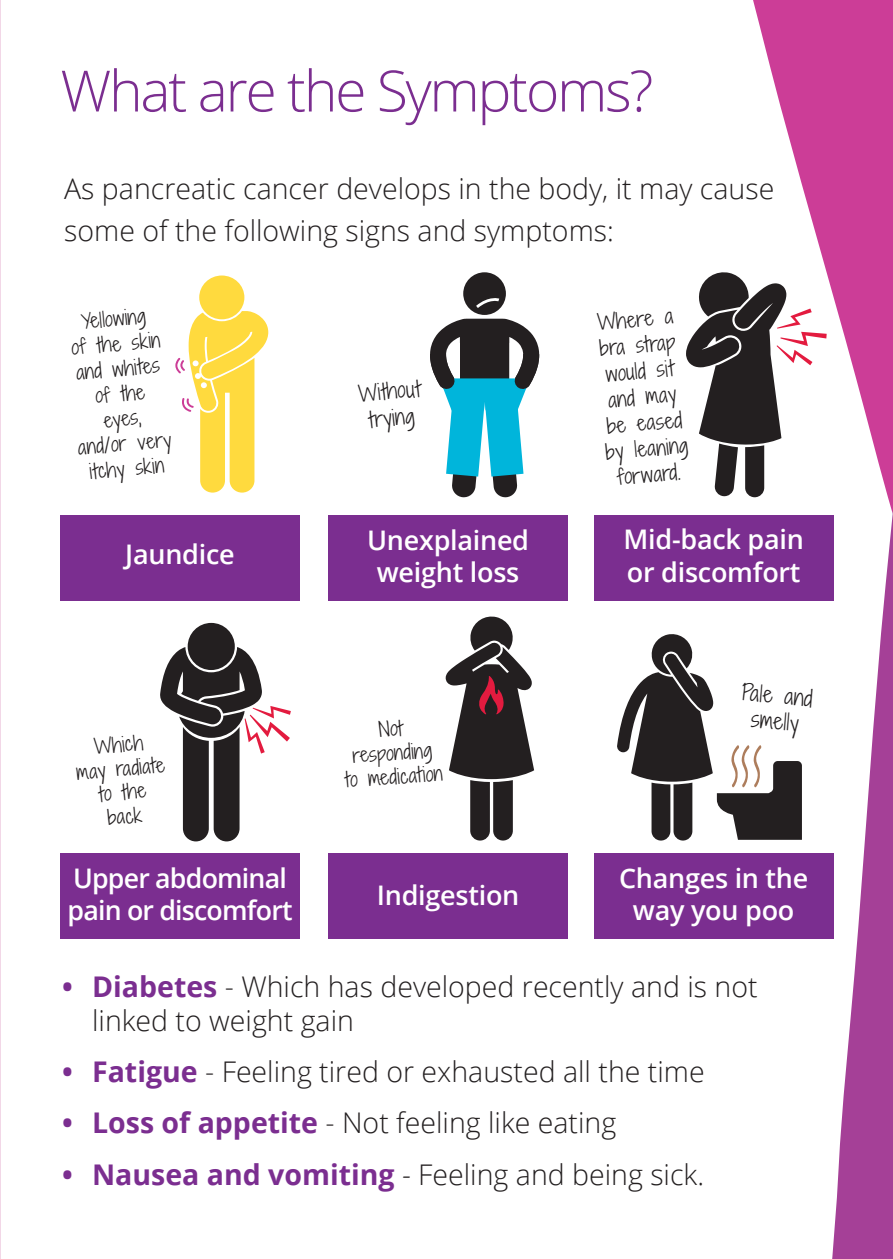
<style>
.page{position:relative;width:893px;height:1259px;background:#fff}
.page>*{position:absolute;margin:0;border:0;box-sizing:border-box;transform-origin:0 0}
.t1{font:300 57px "Open Sans";letter-spacing:-.04em;color:#7b2e90}
.t2{font:300 28.5px/42px "Open Sans";color:#231f20}
.t3{font:600 27px/32.4px "Open Sans";letter-spacing:-.01em;color:#fff;text-align:center}
.t4{font:600 27px/32.4px "Open Sans";letter-spacing:-.03em;color:#fff}
.t5{font:21.6px/25.8px "Shadows Into Light Two";color:#231f20;text-align:center}
.t6{font:21px/26.7px "Shadows Into Light Two";color:#231f20;text-align:center}
.t7{font:20.4px/26.1px "Shadows Into Light Two";color:#231f20;text-align:center}
.t8{font:19.8px/24.9px "Shadows Into Light Two";color:#231f20;text-align:center}
.t9{font:19.5px/24px "Shadows Into Light Two";color:#231f20;text-align:center}
.s1{font-weight:700;color:#7b2e90}
.s2{font-style:italic}
</style>
<div class="page">
<hr style="left:1px;top:0;width:1px;height:1258px;background:#f2d7e7">
<svg style="left:753px;top:0;width:139px;height:511px;fill:#cc3d97"></svg>
<svg style="left:830px;top:515px;width:62px;height:743px;fill:#a8469a"></svg>
<svg style="left:892px;top:0;width:1px;height:1258px"></svg>
<div style="left:60px;top:853px;width:240px;height:85px;background:#7b2e90"></div>
<div style="left:60px;top:515px;width:240px;height:85px;background:#7b2e90"></div>
<div style="left:594px;top:853px;width:239px;height:85px;background:#7b2e90"></div>
<div style="left:594px;top:515px;width:239px;height:85px;background:#7b2e90"></div>
<div style="left:328px;top:853px;width:240px;height:85px;background:#7b2e90"></div>
<div style="left:328px;top:515px;width:240px;height:85px;background:#7b2e90"></div>
<div style="left:199px;top:275px;width:45px;height:44px;background:#ffda3e;border-radius:50%"></div>
<svg style="left:175px;top:311px;width:93px;height:181px"></svg>
<svg style="left:430px;top:272px;width:110px;height:226px"></svg>
<div style="left:188px;top:623px;width:47px;height:47px;background:#231f20;border-radius:50%"></div>
<svg style="left:160px;top:647px;width:131px;height:194px"></svg>
<svg style="left:686px;top:270px;width:141px;height:227px"></svg>
<svg style="left:446px;top:616px;width:88px;height:224px"></svg>
<svg style="left:617px;top:634px;width:185px;height:206px"></svg>
<p class="t1" style="left:60px;top:52px;width:594px">What are the Symptoms?</p>
<p class="t2" style="left:64px;top:167px;width:712px">As pancreatic cancer develops in the body, it may cause some of the following signs and symptoms:</p>
<p class="t8" style="left:66px;top:310px;width:95px;rotate:-5deg">Yellowing<br>of the skin and whites of the<br>eyes,<br>and/or very itchy skin</p>
<p class="t3" style="left:125px;top:538px;width:111px">Jaundice</p>
<p class="t6" style="left:357px;top:380px;width:64px;rotate:-5deg">Without trying</p>
<p class="t3" style="left:367px;top:523px;width:163px">Unexplained weight loss</p>
<p class="t9" style="left:73px;top:736px;width:90px;rotate:-5deg">Which<br>may radiate to the<br>back</p>
<p class="t4" style="left:68px;top:861px;width:227px">Upper abdominal pain or discomfort</p>
<p class="t9" style="left:341px;top:720px;width:99px;rotate:-4deg">Not responding<br>to medication</p>
<p class="t3" style="left:377px;top:878px;width:144px">Indigestion</p>
<p class="t7" style="left:593px;top:310px;width:84px;rotate:-5deg">Where a bra strap would sit and may be eased by leaning forward.</p>
<p class="t3" style="left:624px;top:522px;width:182px;text-align:left">Mid-back pain or discomfort</p>
<p class="t5" style="left:743px;top:679px;width:72px;rotate:5deg">Pale and smelly</p>
<p class="t3" style="left:619px;top:861px;width:191px">Changes in the way you poo</p>
<p class="t2" style="left:92px;top:968px;width:667px;line-height:34.2px;text-indent:-30px"><span class="s1">• Diabetes</span> - Which has developed recently and is not linked to weight gain</p>
<p class="t2" style="left:62px;top:1050px;width:644px"><span class="s1">• Fatigue</span> - Feeling tired or exhausted all the time</p>
<p class="t2" style="left:62px;top:1101px;width:556px"><span class="s1">• Loss of appetite</span> - Not feeling like eating</p>
<p class="t2" style="left:62px;top:1152px;width:644px"><span class="s1">• Nausea and vomiting</span> <span class="s2">-</span> Feeling and being sick.</p>
</div>
